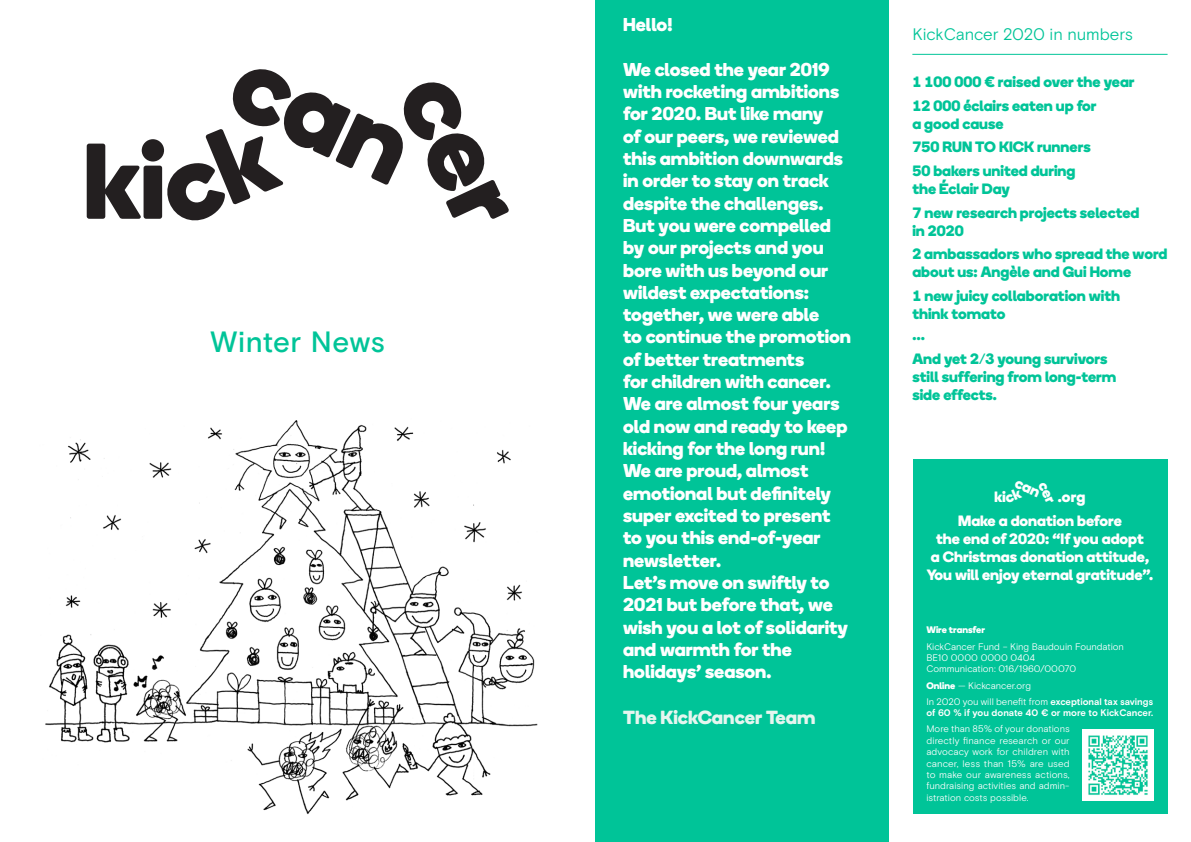
<style>
.page{position:relative;width:1191px;height:842px;background:#fff}
.page>*{position:absolute;margin:0;border:0;box-sizing:border-box;transform-origin:0 0}
.t1{font:500 29.3px "Basis Grotesque";letter-spacing:.015em;color:#00c498}
.t2{font:19px "Boing Kick Cancer";color:#e5f6ef}
.t3{font:18.6px/22.3px "Boing Kick Cancer";color:#fff}
._3_2_Red{font:16.7px "Basis Grotesque Off White";letter-spacing:-.01em;color:#00c498}
._1_2_1_Red___Rule_be{font:15px/18px "Boing Kick Cancer";color:#00c498}
._3_4_1_1_Boing_Paper{font:15px/18px "Boing Kick Cancer";color:#fff;text-align:center}
._1_4_1{font:9.5px/11.4px "Basis Grotesque Off White";letter-spacing:-.005em;color:#fff}
._1_4_1-2{font:700 9.5px/11.4px "Basis Grotesque";letter-spacing:-.005em;color:#fff}
._1_4_1-3{font:9.5px "Boing Kick Cancer";color:#fff}
.s1{font-family:"Boing Kick Cancer"}
.s2{font-family:"Basis Grotesque Off White";font-weight:400}
</style>
<div class="page">
<div style="left:595px;top:0;width:294px;height:842px;background:#00c498"></div>
<svg style="left:87px;top:69px;width:422px;height:152px"></svg>
<img style="left:45px;top:420px;width:493px;height:394px">
<hr style="left:912px;top:54px;width:255px;height:1px;background:#00c498">
<div style="left:912px;top:459px;width:255px;height:355px;background:#00c498"></div>
<img style="left:1082px;top:729px;width:71px;height:71px">
<p class="t1" style="left:210px;top:324px;width:176px">Winter News</p>
<p class="t3" style="left:623px;top:13px;width:51px">Hello!</p>
<p class="t3" style="left:623px;top:58px;width:221px">We closed the year 2019 with rocketing ambitions for 2020. But like many of our peers, we reviewed this ambition downwards in order to stay on track despite the challenges.</p>
<p class="t3" style="left:623px;top:214px;width:229px">But you were compelled by our projects and you bore with us beyond our wildest expectations: together, we were able<br>to continue the promotion of better treatments<br>for children with cancer.<br>We are almost four years old now and ready to keep kicking for the long run!</p>
<p class="t3" style="left:623px;top:460px;width:209px">We are proud, almost emotional but definitely super excited to present to you this end-of-year newsletter.</p>
<p class="t3" style="left:623px;top:571px;width:226px">Let’s move on swiftly to<br>2021 but before that, we wish you a lot of solidarity and warmth for the holidays’ season.</p>
<p class="t2" style="left:623px;top:706px;width:194px">The KickCancer Team</p>
<p class="_3_2_Red" style="left:912px;top:24px;width:222px">KickCancer 2020 in numbers</p>
<p class="_1_2_1_Red___Rule_be" style="left:912px;top:73px;width:224px">1 100 000 € raised over the year</p>
<p class="_1_2_1_Red___Rule_be" style="left:912px;top:97px;width:186px">12 000 éclairs eaten up for a good cause</p>
<p class="_1_2_1_Red___Rule_be" style="left:912px;top:138px;width:180px">750 RUN TO KICK runners</p>
<p class="_1_2_1_Red___Rule_be" style="left:912px;top:162px;width:165px">50 bakers united during the Éclair Day</p>
<p class="_1_2_1_Red___Rule_be" style="left:912px;top:204px;width:228px">7 new research projects selected in 2020</p>
<p class="_1_2_1_Red___Rule_be" style="left:912px;top:245px;width:257px">2 ambassadors who spread the word about us: Angèle and Gui Home</p>
<p class="_1_2_1_Red___Rule_be" style="left:912px;top:287px;width:209px">1 new juicy collaboration with think tomato</p>
<p class="_1_2_1_Red___Rule_be" style="left:912px;top:326px;width:14px">…</p>
<p class="_1_2_1_Red___Rule_be" style="left:912px;top:350px;width:205px">And yet 2/3 young survivors still suffering from long-term side effects.</p>
<p class="_3_4_1_1_Boing_Paper" style="left:994px;top:488px;width:92px">kickcancer .org</p>
<p class="_3_4_1_1_Boing_Paper" style="left:926px;top:511px;width:228px">Make a donation before<br>the end of 2020: “If you adopt<br>a Christmas donation attitude,<br>You will enjoy eternal gratitude”.</p>
<p class="_1_4_1-3" style="left:926px;top:624px;width:60px">Wire transfer</p>
<p class="_1_4_1" style="left:926px;top:640px;width:199px">KickCancer Fund – King Baudouin Foundation<br>BE10 0000 0000 0404<br>Communication: 016/1960/00070</p>
<p class="_1_4_1" style="left:926px;top:679px;width:106px"><span class="s1">Online</span> — Kickcancer.org</p>
<p class="_1_4_1-2" style="left:926px;top:696px;width:228px"><span class="s2">In 2020 you will benefit from</span> exceptional tax savings of 60 % if you donate 40 € or more to KickCancer.</p>
<p class="_1_4_1" style="left:926px;top:723px;width:145px;text-align:justify">More than 85% of your donations directly finance research or our advocacy work for children with cancer, less than 15% are used to make our awareness actions, fundraising activities and admin&shy;istration costs possible.</p>
</div>
